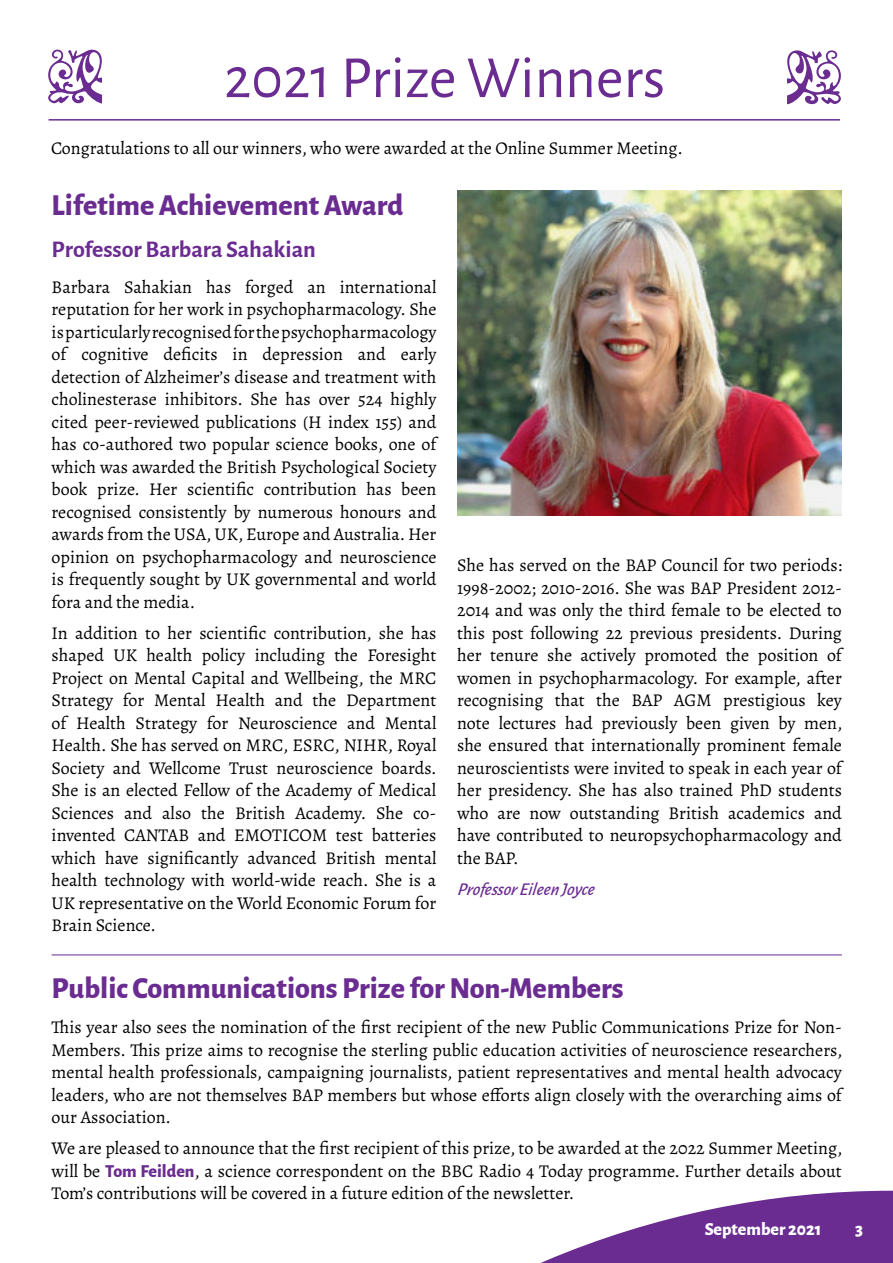
<style>
.page{position:relative;width:893px;height:1263px;background:#fff}
.page>*{position:absolute;margin:0;border:0;box-sizing:border-box;transform-origin:0 0}
.t1{font:60px "Alegreya Sans";color:#6a2c91}
.t2{font:54px "Adobe Caslon Pro";color:#6a2c91}
.t3{font:800 30px "Alegreya Sans";color:#6a2c91}
.t4{font:700 24px "Alegreya Sans";color:#6a2c91}
.t5{font:18px/22.5px "Alegreya";color:#000;text-align:justify}
.t6{font:italic 500 18px "Alegreya Sans";color:#6a2c91}
.t7{font:800 18px "Alegreya Sans";color:#fff}
.s1{font-family:"Alegreya Sans";font-weight:800;color:#6a2c91}
</style>
<div class="page">
<svg style="left:541px;top:1191px;width:352px;height:72px;fill:#6a2c91"></svg>
<hr style="left:49px;top:119px;width:791px;height:2px;background:#6a2c91">
<img style="left:457px;top:191px;width:385px;height:325px">
<hr style="left:52px;top:954px;width:790px;height:1px;background:#6a2c91">
<h2 class="t2" style="left:48px;top:53px;width:55px">Z</h2>
<h1 class="t1" style="left:224px;top:36px;width:443px">2021 Prize Winners</h1>
<h2 class="t2" style="left:787px;top:54px;width:55px">X</h2>
<p class="t5" style="left:51px;top:136px;width:633px">Congratulations to all our winners, who were awarded at the Online Summer Meeting.</p>
<h3 class="t3" style="left:52px;top:182px;width:353px">Lifetime Achievement Award</h3>
<h3 class="t4" style="left:52px;top:232px;width:266px">Professor Barbara Sahakian</h3>
<p class="t5" style="left:52px;top:275px;width:386px">Barbara Sahakian has forged an international reputation for her work in psychopharmacology. She is particularly recognised for the psychopharmacology of cognitive deficits in depression and early detection of Alzheimer’s disease and treatment with cholinesterase inhibitors. She has over 524 highly cited peer-reviewed publications (H index 155) and has co-authored two popular science books, one of which was awarded the British Psychological Society book prize. Her scientific contribution has been recognised consistently by numerous honours and awards from the USA, UK, Europe and Australia. Her opinion on psychopharmacology and neuroscience is frequently sought by UK governmental and world fora and the media.</p>
<p class="t5" style="left:52px;top:621px;width:387px">In addition to her scientific contribution, she has shaped UK health policy including the Foresight Project on Mental Capital and Wellbeing, the MRC Strategy for Mental Health and the Department of Health Strategy for Neuroscience and Mental Health. She has served on MRC, ESRC, NIHR, Royal Society and Wellcome Trust neuroscience boards.<br>She is an elected Fellow of the Academy of Medical Sciences and also the British Academy. She co&shy;invented CANTAB and EMOTICOM test batteries which have significantly advanced British mental health technology with world-wide reach. She is a UK representative on the World Economic Forum for Brain Science.</p>
<p class="t5" style="left:457px;top:554px;width:387px">She has served on the BAP Council for two periods:<br>1998-2002; 2010-2016. She was BAP President 2012- 2014 and was only the third female to be elected to this post following 22 previous presidents. During her tenure she actively promoted the position of women in psychopharmacology. For example, after recognising that the BAP AGM prestigious key note lectures had previously been given by men, she ensured that internationally prominent female neuroscientists were invited to speak in each year of her presidency. She has also trained PhD students who are now outstanding British academics and have contributed to neuropsychopharmacology and the BAP.</p>
<p class="t6" style="left:457px;top:876px;width:143px">ProfessorEileen Joyce</p>
<h3 class="t3" style="left:52px;top:965px;width:574px">Public Communications Prize for Non-Members</h3>
<p class="t5" style="left:52px;top:1016px;width:792px">This year also sees the nomination of the first recipient of the new Public Communications Prize for Non-Members. This prize aims to recognise the sterling public education activities of neuroscience researchers, mental health professionals, campaigning journalists, patient representatives and mental health advocacy leaders, who are not themselves BAP members but whose efforts align closely with the overarching aims of our Association.</p>
<p class="t5" style="left:52px;top:1137px;width:792px">We are pleased to announce that the first recipient of this prize, to be awarded at the 2022 Summer Meeting, will be <span class="s1">Tom Feilden</span>, a science correspondent on the BBC Radio 4 Today programme. Further details about Tom’s contributions will be covered in a future edition of the newsletter.</p>
<p class="t7" style="left:705px;top:1215px;width:118px">September 2021</p>
<p class="t7" style="left:855px;top:1215px;width:9px">3</p>
</div>
